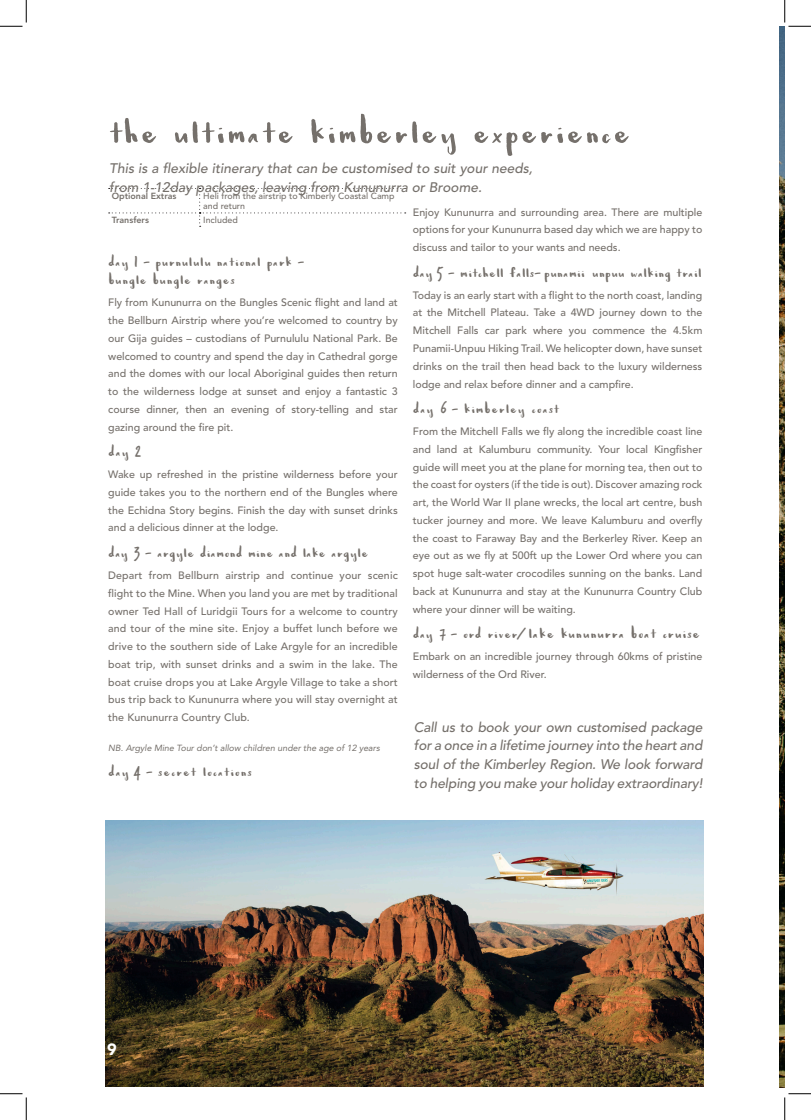
<style>
.page{position:relative;width:811px;height:1120px;background:#fff}
.page>*{position:absolute;margin:0;border:0;box-sizing:border-box;transform-origin:0 0}
.t1{font:57.75px "babyfox";letter-spacing:-.01em;color:#75706b}
.t2{font:24.88px "babyfox";letter-spacing:-.01em;color:#75706b}
.t3{font:23.12px "babyfox";letter-spacing:-.01em;color:#75706b}
.t4{font:900 16.25px "Avenir";color:#fff}
.Medium_Oblique{font:italic 500 13.75px/18.8px "Avenir LT Std";color:#75706b}
.Paragraph_Style_1{font:500 10.62px/17.8px "Avenir LT Std";color:#75706b;text-align:justify}
.Paragraph_Style-_Sma{font:500 8.88px/10.6px "Avenir LT Std";color:#75706b}
.Paragraph_Style_1-2{font:italic 8.88px "Avenir LT Std";color:#75706b}
.Paragraph_Style_1-3{font:800 8.88px "Avenir LT Std";color:#75706b}
.s1{font-family:"Trash Hand";font-size:17.75px}
.s2{font-family:"Trash Hand";font-size:14.25px}
.s3{font-size:23.12px}
.s4{font-family:"Trash Hand";font-size:16px}
.s5{font-family:"Trash Hand";font-size:15.12px}
</style>
<div class="page">
<img style="left:779px;top:27px;width:6px;height:1060px">
<svg style="left:109px;top:188px;width:297px;height:39px"></svg>
<img style="left:106px;top:820px;width:598px;height:266px">
<svg style="left:0;top:0;width:27px;height:27px"></svg>
<svg style="left:0;top:1093px;width:27px;height:26px"></svg>
<svg style="left:784px;top:0;width:27px;height:27px"></svg>
<svg style="left:784px;top:1093px;width:27px;height:26px"></svg>
<p class="t1" style="left:108px;top:102px;width:525px">The Ultimate Kimberley Experience</p>
<p class="Medium_Oblique" style="left:109px;top:159px;width:425px">This is a flexible itinerary that can be customised to suit your needs, from 1-12day packages, leaving from Kununurra or Broome.</p>
<p class="Paragraph_Style_1-3" style="left:112px;top:190px;width:66px">Optional Extras</p>
<p class="Paragraph_Style-_Sma" style="left:203px;top:190px;width:193px">Heli from the airstrip to Kimberly Coastal Camp and return</p>
<p class="Paragraph_Style_1-3" style="left:112px;top:215px;width:39px">Transfers</p>
<p class="Paragraph_Style-_Sma" style="left:203px;top:215px;width:36px">Included</p>
<p class="t3" style="left:108px;top:250px;width:198px">Day <span class="s1">1</span> <span class="s2">-</span> PURNULULU NATIONAL PARK <span class="s2">-</span></p>
<p class="t3" style="left:108px;top:268px;width:129px">BUNGLE BUNGLE RANGES</p>
<p class="Paragraph_Style_1" style="left:108px;top:294px;width:291px">Fly from Kununurra on the Bungles Scenic flight and land at the Bellburn Airstrip where you’re welcomed to country by our Gija guides – custodians of Purnululu National Park. Be welcomed to country and spend the day in Cathedral gorge and the domes with our local Aboriginal guides then return to the wilderness lodge at sunset and enjoy a fantastic 3 course dinner, then an evening of story-telling and star gazing around the fire pit.</p>
<p class="t3" style="left:108px;top:439px;width:35px">Day <span class="s1">2</span></p>
<p class="Paragraph_Style_1" style="left:108px;top:465px;width:291px">Wake up refreshed in the pristine wilderness before your guide takes you to the northern end of the Bungles where the Echidna Story begins. Finish the day with sunset drinks and a delicious dinner at the lodge.</p>
<p class="t3" style="left:108px;top:540px;width:262px">day <span class="s1">3</span> <span class="s2">-</span> ARGYLE DIAMOND MINE AND lAKE ARGYLE</p>
<p class="Paragraph_Style_1" style="left:108px;top:566px;width:291px">Depart from Bellburn airstrip and continue your scenic flight to the Mine. When you land you are met by traditional owner Ted Hall of Luridgii Tours for a welcome to country and tour of the mine site. Enjoy a buffet lunch before we drive to the southern side of Lake Argyle for an incredible boat trip, with sunset drinks and a swim in the lake. The boat cruise drops you at Lake Argyle Village to take a short bus trip back to Kununurra where you will stay overnight at the Kununurra Country Club.</p>
<p class="Paragraph_Style_1-2" style="left:108px;top:742px;width:273px">NB. Argyle Mine Tour don’t allow children under the age of 12 years</p>
<p class="t3" style="left:108px;top:759px;width:146px">day <span class="s1">4</span> <span class="s2">-</span> SECRET LOCATIONS</p>
<p class="Paragraph_Style_1" style="left:413px;top:203px;width:291px">Enjoy Kununurra and surrounding area. There are multiple options for your Kununurra based day which we are happy to discuss and tailor to your wants and needs.</p>
<p class="t3" style="left:413px;top:260px;width:291px">day <span class="s1">5</span> <span class="s2">-</span> MITCHELL FALLS<span class="s2">–</span> PUNAMII-UNPUU WALKING TRAIL</p>
<p class="Paragraph_Style_1" style="left:413px;top:286px;width:291px">Today is an early start with a flight to the north coast, landing at the Mitchell Plateau. Take a 4WD journey down to the Mitchell Falls car park where you commence the 4.5km Punamii-Unpuu Hiking Trail. We helicopter down, have sunset drinks on the trail then head back to the luxury wilderness lodge and relax before dinner and a campfire.</p>
<p class="t3" style="left:413px;top:396px;width:148px">day <span class="s1">6</span> <span class="s2">-</span> KIMBERLEY COAST</p>
<p class="Paragraph_Style_1" style="left:413px;top:422px;width:291px">From the Mitchell Falls we fly along the incredible coast line and land at Kalumburu community. Your local Kingfisher guide will meet you at the plane for morning tea, then out to the coast for oysters (if the tide is out). Discover amazing rock art, the World War II plane wrecks, the local art centre, bush tucker journey and more. We leave Kalumburu and overfly the coast to Faraway Bay and the Berkerley River. Keep an eye out as we fly at 500ft up the Lower Ord where you can spot huge salt-water crocodiles sunning on the banks. Land back at Kununurra and stay at the Kununurra Country Club where your dinner will be waiting.</p>
<p class="t2" style="left:413px;top:620px;width:289px"><span class="s3">day</span> <span class="s4">7</span> <span class="s2">-</span> <span class="s3">Ord River</span><span class="s5">/</span> Lake Kununurra Boat Cruise</p>
<p class="Paragraph_Style_1" style="left:413px;top:647px;width:291px">Embark on an incredible journey through 60kms of pristine wilderness of the Ord River.</p>
<p class="Medium_Oblique" style="left:414px;top:717px;width:290px;text-align:justify">Call us to book your own customised package for a once in a lifetime journey into the heart and soul of the Kimberley Region. We look forward to helping you make your holiday extraordinary!</p>
<p class="t4" style="left:107px;top:1034px;width:11px">9</p>
</div>
